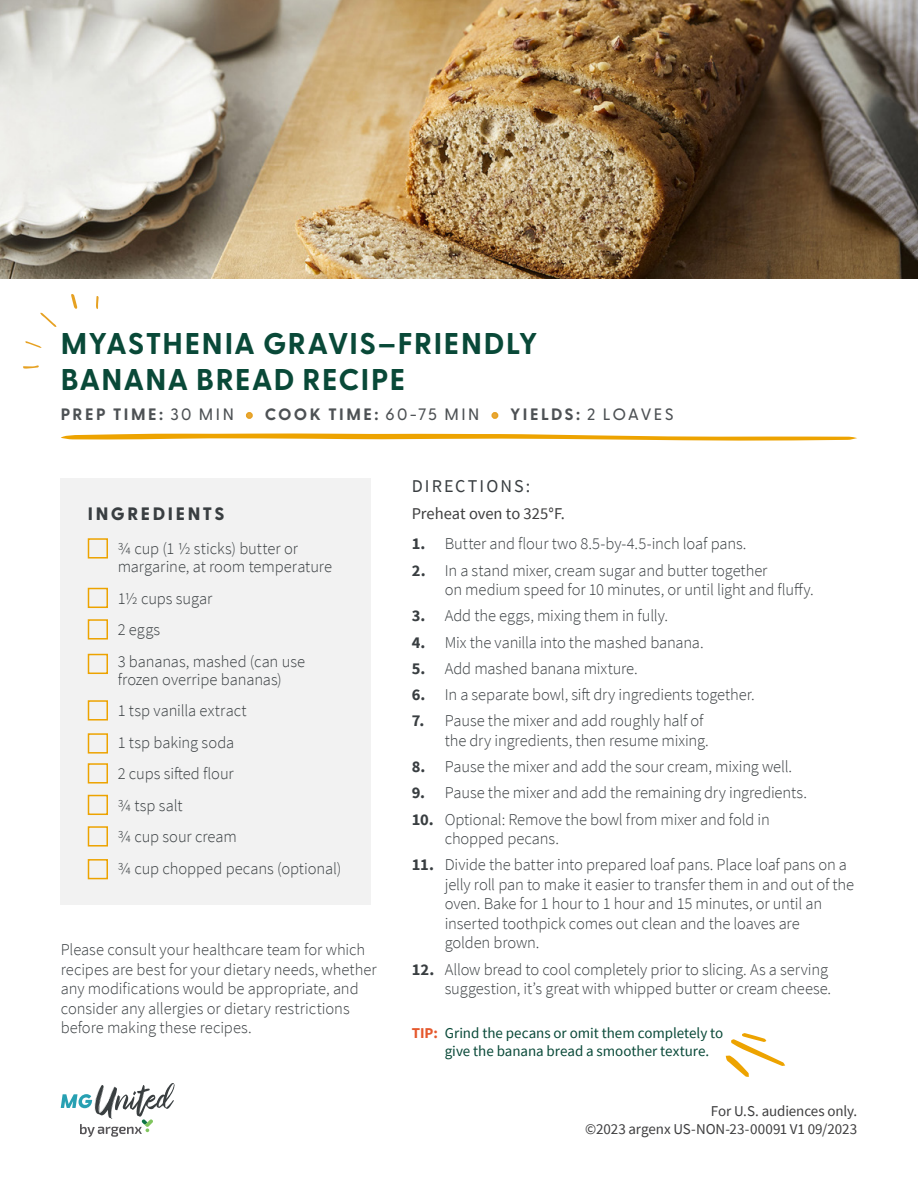
<style>
.page{position:relative;width:918px;height:1188px;background:#fff}
.page>*{position:absolute;margin:0;border:0;box-sizing:border-box;transform-origin:0 0}
.t1{font:700 30px "Greycliff CF";letter-spacing:.04em;color:#094938}
.Ingredients_Directio{font:800 18px "Greycliff CF";letter-spacing:.145em;color:#393e41}
.Ingredients_Directio-2{font:18px "Source Sans Pro";letter-spacing:.115em;color:#393e41}
.Ingredient_Subhead{font:300 16.5px/19.5px "Source Sans Pro";letter-spacing:-.005em;color:#393e41}
.t2{font:700 16.5px "Greycliff CF";letter-spacing:.145em;color:#4d5154}
.Ingredient_Subhead-2{font:16.5px "Source Sans Pro";letter-spacing:-.005em;color:#3e3e3f}
.Directions__Numbered{font:15px/18px "Source Sans Pro";color:#094938}
.MG_Tips{font:15px "Source Sans Pro";letter-spacing:-.005em;color:#3e3e3f}
.s1{font-weight:500}
.s2{font-weight:800;color:#e6a122}
.s3{font-weight:700}
.s4{font-weight:700;color:#e5582d}
</style>
<div class="page">
<img style="left:0;top:0;width:918px;height:279px">
<svg style="left:71px;top:294px;width:6px;height:15px"></svg>
<svg style="left:40px;top:313px;width:16px;height:14px"></svg>
<svg style="left:23px;top:365px;width:16px;height:4px"></svg>
<svg style="left:25px;top:341px;width:17px;height:7px"></svg>
<svg style="left:96px;top:296px;width:3px;height:13px"></svg>
<svg style="left:61px;top:433px;width:796px;height:8px"></svg>
<svg style="left:61px;top:1083px;width:114px;height:54px"></svg>
<div style="left:61px;top:479px;width:310px;height:426px;background:#f2f2f2"></div>
<div style="left:88px;top:538px;width:20px;height:21px;border:2px solid #eda300"></div>
<div style="left:88px;top:588px;width:20px;height:20px;border:2px solid #eda300"></div>
<div style="left:88px;top:619px;width:20px;height:21px;border:2px solid #eda300"></div>
<div style="left:88px;top:654px;width:20px;height:20px;border:2px solid #eda300"></div>
<div style="left:88px;top:700px;width:20px;height:21px;border:2px solid #eda300"></div>
<div style="left:88px;top:763px;width:20px;height:21px;border:2px solid #eda300"></div>
<div style="left:88px;top:795px;width:20px;height:20px;border:2px solid #eda300"></div>
<div style="left:88px;top:826px;width:20px;height:21px;border:2px solid #eda300"></div>
<svg style="left:726px;top:1033px;width:59px;height:44px"></svg>
<div style="left:88px;top:859px;width:20px;height:20px;border:2px solid #eda300"></div>
<div style="left:88px;top:733px;width:20px;height:21px;border:2px solid #eda300"></div>
<p class="t1" style="left:61px;top:325px;width:478px">MYASTHENIA GRAVIS–FRIENDLY</p>
<p class="t1" style="left:61px;top:361px;width:346px">BANANA BREAD RECIPE</p>
<p class="t2" style="left:61px;top:404px;width:614px">PREP TIME: <span class="s1">30 MIN</span> <span class="s2">•</span> COOK TIME: <span class="s1">60-75 MIN</span> <span class="s2">•</span> YIELDS: <span class="s1">2 LOAVES</span></p>
<p class="Ingredients_Directio" style="left:88px;top:503px;width:138px">INGREDIENTS</p>
<p class="Ingredient_Subhead" style="left:118px;top:540px;width:216px;line-height:18px">3/4 cup (1 ½ sticks) butter or margarine, at room temperature</p>
<p class="Ingredient_Subhead" style="left:118px;top:588px;width:96px">1½ cups sugar</p>
<p class="Ingredient_Subhead" style="left:118px;top:620px;width:44px">2 eggs</p>
<p class="Ingredient_Subhead" style="left:118px;top:652px;width:189px;line-height:18px">3 bananas, mashed (can use frozen overripe bananas)</p>
<p class="Ingredient_Subhead" style="left:118px;top:701px;width:131px">1 tsp vanilla extract</p>
<p class="Ingredient_Subhead" style="left:118px;top:732px;width:118px">1 tsp baking soda</p>
<p class="Ingredient_Subhead" style="left:118px;top:764px;width:118px">2 cups sifted flour</p>
<p class="Ingredient_Subhead" style="left:118px;top:795px;width:66px">3/4 tsp salt</p>
<p class="Ingredient_Subhead" style="left:118px;top:827px;width:121px">3/4 cup sour cream</p>
<p class="Ingredient_Subhead" style="left:118px;top:858px;width:225px">3/4 cup chopped pecans (optional)</p>
<p class="Ingredient_Subhead" style="left:61px;top:940px;width:318px">Please consult your healthcare team for which recipes are best for your dietary needs, whether any modifications would be appropriate, and consider any allergies or dietary restrictions before making these recipes.</p>
<p class="Ingredients_Directio-2" style="left:412px;top:475px;width:120px">DIRECTIONS:</p>
<p class="Ingredient_Subhead-2" style="left:412px;top:503px;width:155px">Preheat oven to 325°F.</p>
<p class="Ingredient_Subhead" style="left:412px;top:534px;width:336px"><span class="s3">1.</span> Butter and flour two 8.5-by-4.5-inch loaf pans.</p>
<p class="Ingredient_Subhead" style="left:445px;top:560px;width:370px;text-indent:-33px"><span class="s3">2.</span> In a stand mixer, cream sugar and butter together<br>on medium speed for 10 minutes, or until light and fluffy.</p>
<p class="Ingredient_Subhead" style="left:412px;top:606px;width:258px"><span class="s3">3.</span> Add the eggs, mixing them in fully.</p>
<p class="Ingredient_Subhead" style="left:412px;top:632px;width:293px"><span class="s3">4.</span> Mix the vanilla into the mashed banana.</p>
<p class="Ingredient_Subhead" style="left:412px;top:659px;width:227px"><span class="s3">5.</span> Add mashed banana mixture.</p>
<p class="Ingredient_Subhead" style="left:412px;top:685px;width:344px"><span class="s3">6.</span> In a separate bowl, sift dry ingredients together.</p>
<p class="Ingredient_Subhead" style="left:445px;top:711px;width:266px;text-indent:-33px"><span class="s3">7.</span> Pause the mixer and add roughly half of the dry ingredients, then resume mixing.</p>
<p class="Ingredient_Subhead" style="left:412px;top:757px;width:382px"><span class="s3">8.</span> Pause the mixer and add the sour cream, mixing well.</p>
<p class="Ingredient_Subhead" style="left:412px;top:783px;width:397px"><span class="s3">9.</span> Pause the mixer and add the remaining dry ingredients.</p>
<p class="Ingredient_Subhead" style="left:445px;top:809px;width:327px;text-indent:-33px"><span class="s3">10.</span> Optional: Remove the bowl from mixer and fold in chopped pecans.</p>
<p class="Ingredient_Subhead" style="left:445px;top:855px;width:411px;text-indent:-33px"><span class="s3">11.</span> Divide the batter into prepared loaf pans. Place loaf pans on a jelly roll pan to make it easier to transfer them in and out of the oven. Bake for 1 hour to 1 hour and 15 minutes, or until an inserted toothpick comes out clean and the loaves are<br>golden brown.</p>
<p class="Ingredient_Subhead" style="left:412px;top:959px;width:421px;text-align:right"><span class="s3">12.</span> Allow bread to cool completely prior to slicing. As a serving suggestion, it’s great with whipped butter or cream cheese.</p>
<p class="Directions__Numbered" style="left:445px;top:1024px;width:280px;text-indent:-33px"><span class="s4">TIP:</span> Grind the pecans or omit them completely to give the banana bread a smoother texture.</p>
<p class="MG_Tips" style="left:711px;top:1101px;width:148px">For U.S. audiences only.</p>
<p class="MG_Tips" style="left:585px;top:1119px;width:273px">©2023 argenx US-NON-23-00091 V1 09/2023</p>
</div>
